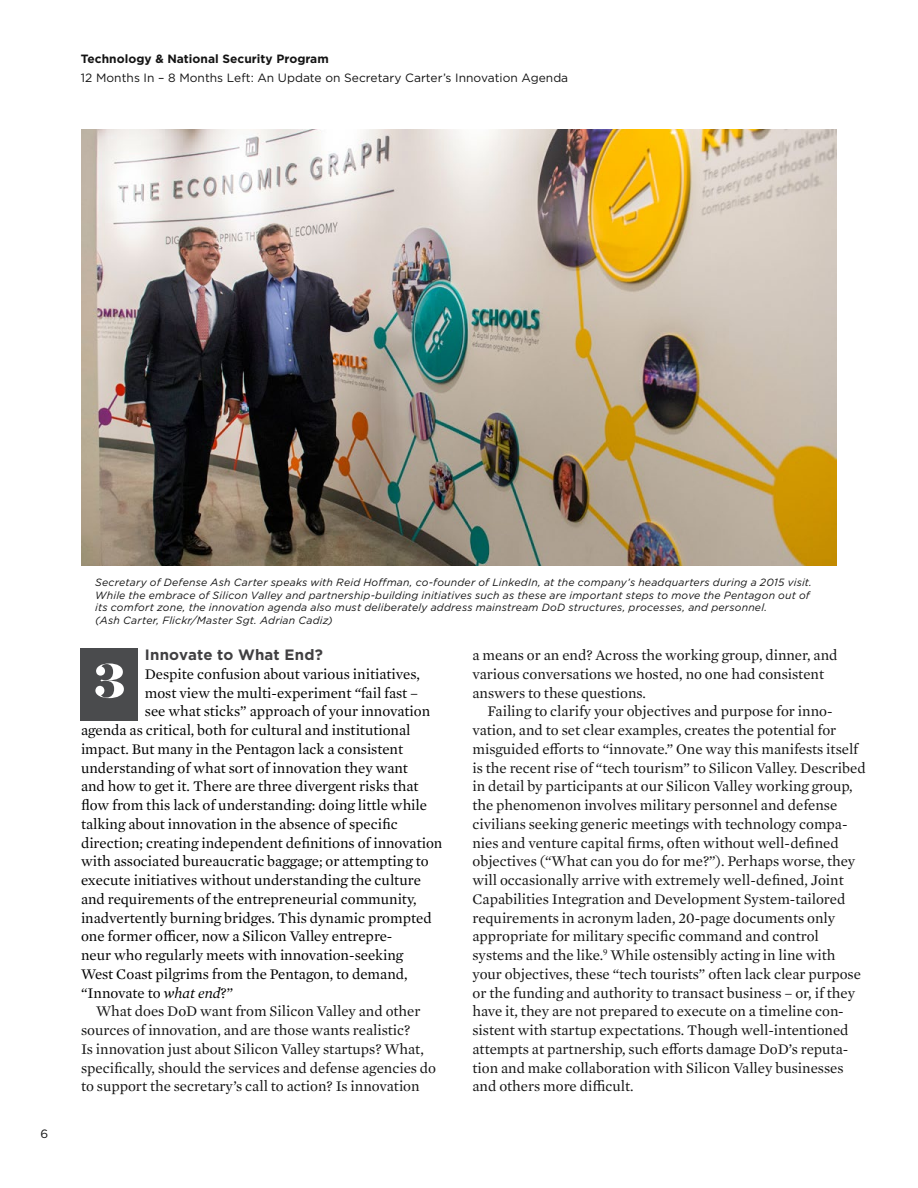
<style>
.page{position:relative;width:918px;height:1188px;background:#fff}
.page>*{position:absolute;margin:0;border:0;box-sizing:border-box;transform-origin:0 0}
.t1{font:800 54px "Majesti Banner";color:#fff}
.t2{font:15px/18.8px "Mercury Text G1";color:#141414}
.t3{font:15px "Mercury Text G1";color:#000}
.t4{font:700 15px "Gotham";letter-spacing:.01em;color:#414042}
.t5{font:12px "Gotham";color:#141414}
.t6{font:700 12px "Gotham";color:#141414}
.t7{font:italic 10.5px/12.8px "Gotham";letter-spacing:.02em;color:#141414}
.s1{font-style:italic}
</style>
<div class="page">
<img style="left:81px;top:129px;width:756px;height:436px">
<div style="left:81px;top:648px;width:57px;height:73px;background:#4a4b4d"></div>
<p class="t6" style="left:81px;top:51px;width:249px">Technology &amp; National Security Program</p>
<p class="t5" style="left:81px;top:70px;width:489px">12 Months In – 8 Months Left: An Update on Secretary Carter’s Innovation Agenda</p>
<p class="t5" style="left:40px;top:1126px;width:9px">6</p>
<p class="t7" style="left:95px;top:576px;width:718px">Secretary of Defense Ash Carter speaks with Reid Hoffman, co-founder of LinkedIn, at the company’s headquarters during a 2015 visit.<br>While the embrace of Silicon Valley and partnership-building initiatives such as these are important steps to move the Pentagon out of its comfort zone, the innovation agenda also must deliberately address mainstream DoD structures, processes, and personnel.<br>(Ash Carter, Flickr/Master Sgt. Adrian Cadiz)</p>
<h1 class="t1" style="left:93px;top:646px;width:34px">3</h1>
<p class="t2" style="left:473px;top:645px;width:366px">a means or an end? Across the working group, dinner, and various conversations we hosted, no one had consistent answers to these questions.</p>
<p class="t2" style="left:473px;top:701px;width:395px;text-indent:15px">Failing to clarify your objectives and purpose for inno&shy;vation, and to set clear examples, creates the potential for misguided efforts to “innovate.” One way this manifests itself is the recent rise of “tech tourism” to Silicon Valley. Described in detail by participants at our Silicon Valley working group, the phenomenon involves military personnel and defense civilians seeking generic meetings with technology compa&shy;nies and venture capital firms, often without well-defined objectives (“What can you do for me?”). Perhaps worse, they will occasionally arrive with extremely well-defined, Joint Capabilities Integration and Development System-tailored requirements in acronym laden, 20-page documents only appropriate for military specific command and control systems and the like.<sup>9</sup> While ostensibly acting in line with your objectives, these “tech tourists” often lack clear purpose or the funding and authority to transact business – or, if they have it, they are not prepared to execute on a timeline con&shy;sistent with startup expectations. Though well-intentioned attempts at partnership, such efforts damage DoD’s reputa&shy;tion and make collaboration with Silicon Valley businesses and others more difficult.</p>
<p class="t4" style="left:145px;top:645px;width:179px">Innovate to What End?</p>
<p class="t3" style="left:145px;top:663px;width:276px">Despite confusion about various initiatives,</p>
<p class="t3" style="left:145px;top:682px;width:275px">most view the multi-experiment <span class="s1">“</span>fail fast –</p>
<p class="t3" style="left:145px;top:700px;width:287px">see what sticks” approach of your innovation</p>
<p class="t3" style="left:81px;top:719px;width:331px">agenda as critical, both for cultural and institutional</p>
<p class="t3" style="left:81px;top:738px;width:324px">impact. But many in the Pentagon lack a consistent</p>
<p class="t3" style="left:81px;top:757px;width:328px">understanding of what sort of innovation they want</p>
<p class="t3" style="left:81px;top:775px;width:339px">and how to get it. There are three divergent risks that</p>
<p class="t3" style="left:81px;top:794px;width:348px">flow from this lack of understanding: doing little while</p>
<p class="t3" style="left:81px;top:813px;width:318px">talking about innovation in the absence of specific</p>
<p class="t3" style="left:81px;top:832px;width:363px">direction; creating independent definitions of innovation</p>
<p class="t3" style="left:81px;top:850px;width:349px">with associated bureaucratic baggage; or attempting to</p>
<p class="t3" style="left:81px;top:869px;width:341px">execute initiatives without understanding the culture</p>
<p class="t3" style="left:81px;top:888px;width:337px">and requirements of the entrepreneurial community,</p>
<p class="t3" style="left:81px;top:907px;width:352px">inadvertently burning bridges. This dynamic prompted</p>
<p class="t3" style="left:81px;top:925px;width:313px">one former officer, now a Silicon Valley entrepre-</p>
<p class="t3" style="left:81px;top:944px;width:324px">neur who regularly meets with innovation-seeking</p>
<p class="t3" style="left:81px;top:963px;width:328px">West Coast pilgrims from the Pentagon, to demand,</p>
<p class="t3" style="left:81px;top:982px;width:154px">“Innovate to <span class="s1">what end</span>?”</p>
<p class="t2" style="left:96px;top:1001px;width:326px">What does DoD want from Silicon Valley and other</p>
<p class="t2" style="left:81px;top:1020px;width:331px">sources of innovation, and are those wants realistic?</p>
<p class="t2" style="left:81px;top:1039px;width:344px">Is innovation just about Silicon Valley startups? What,</p>
<p class="t2" style="left:81px;top:1057px;width:357px">specifically, should the services and defense agencies do</p>
<p class="t2" style="left:81px;top:1076px;width:340px">to support the secretary’s call to action? Is innovation</p>
</div>
